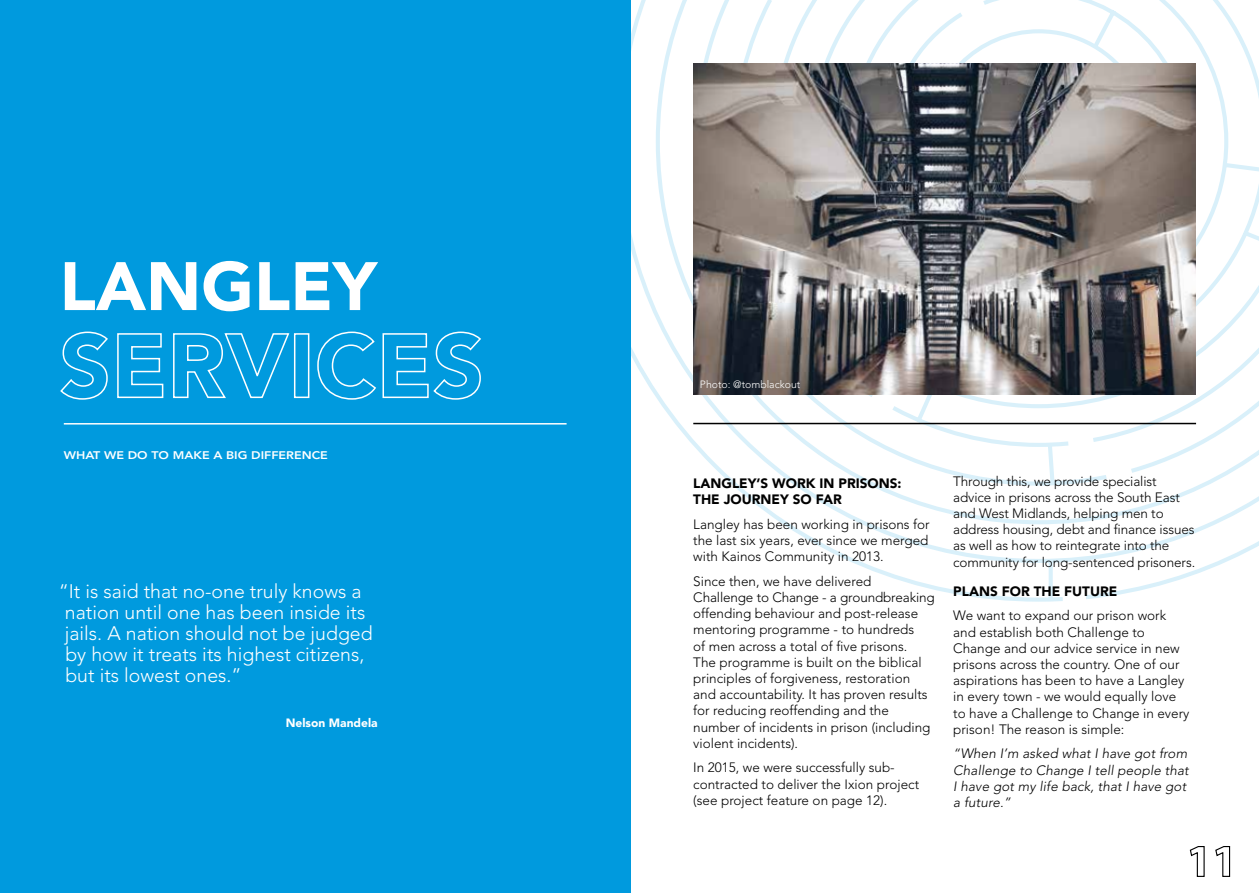
<style>
.page{position:relative;width:1259px;height:893px;background:#fff}
.page>*{position:absolute;margin:0;border:0;box-sizing:border-box;transform-origin:0 0}
.t1{font:900 67.65px "Avenir LT Std";color:#fff}
.t2{font:300 19.5px/21px "Avenir LT Std";color:#fff}
.t3{font:300 13.5px/16.2px "Avenir LT Std";color:#000}
.t4{font:italic 300 13.5px/16.2px "Avenir LT Std";letter-spacing:.01em;color:#000}
.t5{font:900 13.5px/16.2px "Avenir LT Std";color:#000}
.t6{font:900 12px "Avenir LT Std";color:#fff}
.t7{font:800 10.95px "Avenir LT Std";color:#fff;scale:1.14 1}
.t8{font:300 10.5px "Avenir LT Std";color:#fff}
</style>
<div class="page">
<svg style="left:631px;top:0;width:628px;height:602px"></svg>
<div style="left:0;top:0;width:631px;height:893px;background:#009ade"></div>
<svg style="left:1189px;top:846px;width:16px;height:31px"></svg>
<svg style="left:1215px;top:846px;width:15px;height:31px"></svg>
<svg style="left:60px;top:331px;width:48px;height:69px"></svg>
<svg style="left:117px;top:333px;width:47px;height:66px"></svg>
<svg style="left:173px;top:333px;width:117px;height:66px"></svg>
<div style="left:294px;top:333px;width:15px;height:65px;border:2px solid #fff"></div>
<svg style="left:317px;top:331px;width:164px;height:69px"></svg>
<hr style="left:64px;top:423px;width:502px;height:2px;background:#fff">
<hr style="left:693px;top:423px;width:503px;height:1px;background:#000">
<img style="left:693px;top:64px;width:502px;height:330px">
<h1 class="t1" style="left:60px;top:246px;width:319px">LANGLEY</h1>
<p class="t7" style="left:64px;top:448px;width:233px">WHAT WE DO TO MAKE A BIG DIFFERENCE</p>
<h2 class="t2" style="left:65px;top:581px;width:309px;text-indent:-6px">“It is said that no-one truly knows a nation until one has been inside its jails. A nation should not be judged by how it treats its highest citizens, but its lowest ones.”</h2>
<p class="t6" style="left:286px;top:716px;width:93px">Nelson Mandela</p>
<p class="t8" style="left:700px;top:378px;width:102px">Photo: @tomblackout</p>
<p class="t5" style="left:693px;top:475px;width:210px">LANGLEY’S WORK IN PRISONS:<br>THE JOURNEY SO FAR</p>
<p class="t3" style="left:693px;top:516px;width:238px;text-align:justify">Langley has been working in prisons for the last six years, ever since we merged with Kainos Community in 2013.</p>
<p class="t3" style="left:693px;top:573px;width:243px">Since then, we have delivered Challenge to Change - a groundbreaking offending behaviour and post-release mentoring programme - to hundreds<br>of men across a total of five prisons.<br>The programme is built on the biblical principles of forgiveness, restoration and accountability. It has proven results for reducing reoffending and the number of incidents in prison (including violent incidents).</p>
<p class="t3" style="left:693px;top:760px;width:227px">In 2015, we were successfully sub&shy;contracted to deliver the Ixion project (see project feature on page 12).</p>
<p class="t3" style="left:953px;top:473px;width:243px">Through this, we provide specialist advice in prisons across the South East and West Midlands, helping men to address housing, debt and finance issues as well as how to reintegrate into the community for long-sentenced prisoners.</p>
<p class="t5" style="left:953px;top:583px;width:165px">PLANS FOR THE FUTURE</p>
<p class="t3" style="left:953px;top:608px;width:238px">We want to expand our prison work and establish both Challenge to Change and our advice service in new prisons across the country. One of our aspirations has been to have a Langley in every town - we would equally love to have a Challenge to Change in every prison! The reason is simple:</p>
<p class="t4" style="left:953px;top:746px;width:237px">“When I’m asked what I have got from<br>Challenge to Change I tell people that<br>I have got my life back, that I have got a future.”</p>
</div>
